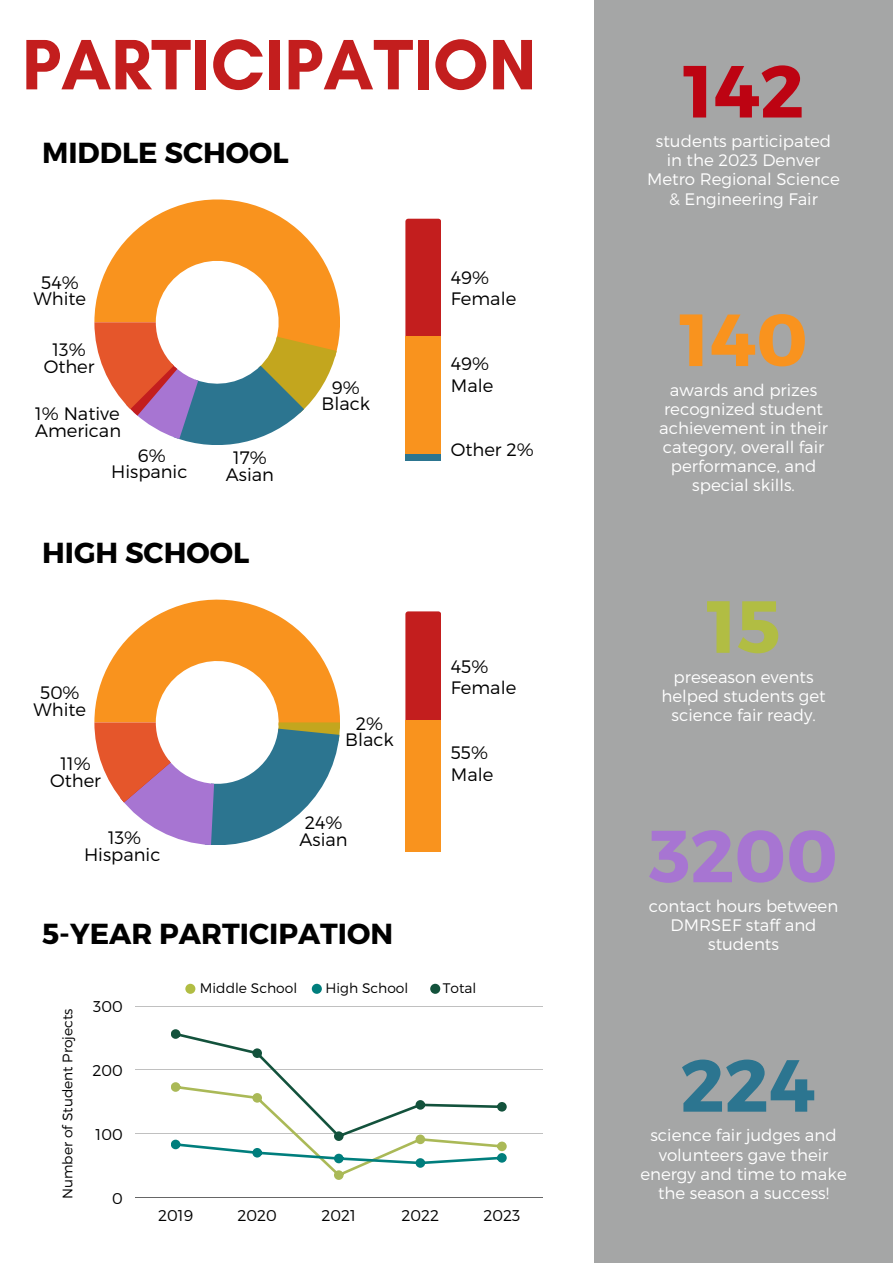
<style>
.page{position:relative;width:893px;height:1264px;background:#fff}
.page>*{position:absolute;margin:0;border:0;box-sizing:border-box;transform-origin:0 0}
.t1{font:700 73.5px "Montserrat";color:#a775d2}
.t2{font:700 73.5px "Montserrat";color:#bd0312}
.t3{font:700 73.5px "Montserrat";color:#2c7590}
.t4{font:700 73.5px "Montserrat";color:#f9931e}
.t5{font:700 73.5px "Montserrat";color:#b1bd43}
.t6{font:700 72.6px "Glacial Indifference";color:#c31e1e}
.t7{font:700 28.95px "Montserrat";color:#000}
.t8{font:300 18px/16.8px "Montserrat";color:#000}
.t9{font:300 16.65px/19px "Montserrat";color:#fff;text-align:center}
.t10{font:300 15.6px "Montserrat";color:#000}
.t11{font:300 13.8px "Montserrat";color:#000}
</style>
<div class="page">
<div style="left:594px;top:0;width:298px;height:1262px;background:#a5a6a6"></div>
<hr style="left:135px;top:1005px;width:407px;height:1px;background:#000">
<hr style="left:135px;top:1069px;width:407px;height:1px;background:#000">
<hr style="left:135px;top:1133px;width:407px;height:1px;background:#000">
<hr style="left:135px;top:1197px;width:407px;height:1px;background:#000">
<svg style="left:171px;top:1029px;width:335px;height:150px"></svg>
<div style="left:185px;top:983px;width:10px;height:10px;background:#b1bd43;border-radius:50%"></div>
<div style="left:312px;top:983px;width:10px;height:10px;background:#007e7d;border-radius:50%"></div>
<div style="left:430px;top:983px;width:10px;height:10px;background:#13523c;border-radius:50%"></div>
<div style="left:405px;top:219px;width:36px;height:118px;background:#c31e1e"></div>
<div style="left:405px;top:337px;width:36px;height:124px;background:#f9931e"></div>
<div style="left:405px;top:455px;width:36px;height:6px;background:#2c7590"></div>
<svg style="left:94px;top:199px;width:246px;height:246px"></svg>
<svg style="left:94px;top:599px;width:246px;height:246px"></svg>
<div style="left:405px;top:611px;width:36px;height:109px;background:#c31e1e"></div>
<div style="left:405px;top:720px;width:36px;height:132px;background:#f9931e"></div>
<p class="t6" style="left:22px;top:20px;width:516px">PARTICIPATION</p>
<p class="t7" style="left:42px;top:134px;width:248px">MIDDLE SCHOOL</p>
<p class="t8" style="left:41px;top:273px;width:39px">54%</p>
<p class="t8" style="left:34px;top:290px;width:54px">White</p>
<p class="t8" style="left:53px;top:340px;width:35px">13%</p>
<p class="t8" style="left:44px;top:357px;width:52px">Other</p>
<p class="t8" style="left:35px;top:404px;width:87px">1% Native<br>American</p>
<p class="t8" style="left:138px;top:446px;width:29px">6%</p>
<p class="t8" style="left:111px;top:462px;width:78px">Hispanic</p>
<p class="t8" style="left:233px;top:448px;width:35px">17%</p>
<p class="t8" style="left:226px;top:465px;width:49px">Asian</p>
<p class="t7" style="left:42px;top:534px;width:209px">HIGH SCHOOL</p>
<p class="t8" style="left:332px;top:378px;width:29px">9%</p>
<p class="t8" style="left:321px;top:394px;width:50px">Black</p>
<p class="t8" style="left:40px;top:683px;width:41px">50%</p>
<p class="t8" style="left:34px;top:700px;width:54px">White</p>
<p class="t8" style="left:60px;top:754px;width:32px">11%</p>
<p class="t8" style="left:50px;top:771px;width:52px">Other</p>
<p class="t8" style="left:356px;top:714px;width:29px">2%</p>
<p class="t8" style="left:345px;top:730px;width:50px">Black</p>
<p class="t8" style="left:305px;top:813px;width:39px">24%</p>
<p class="t8" style="left:108px;top:828px;width:35px">13%</p>
<p class="t8" style="left:299px;top:830px;width:49px">Asian</p>
<p class="t8" style="left:84px;top:845px;width:78px">Hispanic</p>
<p class="t7" style="left:42px;top:914px;width:352px">5-YEAR PARTICIPATION</p>
<p class="t8" style="left:451px;top:268px;width:40px">49%</p>
<p class="t8" style="left:451px;top:290px;width:67px">Female</p>
<p class="t8" style="left:451px;top:354px;width:40px">49%</p>
<p class="t8" style="left:451px;top:376px;width:44px">Male</p>
<p class="t8" style="left:451px;top:440px;width:85px">Other 2%</p>
<p class="t8" style="left:451px;top:657px;width:39px">45%</p>
<p class="t8" style="left:451px;top:678px;width:67px">Female</p>
<p class="t8" style="left:451px;top:743px;width:39px">55%</p>
<p class="t8" style="left:451px;top:764px;width:44px">Male</p>
<p class="t11" style="left:58px;top:1198px;width:192px;rotate:-90deg">Number of Student Projects</p>
<p class="t10" style="left:93px;top:996px;width:31px">300</p>
<p class="t10" style="left:92px;top:1060px;width:32px">200</p>
<p class="t10" style="left:96px;top:1124px;width:29px">100</p>
<p class="t10" style="left:112px;top:1187px;width:12px">0</p>
<p class="t11" style="left:200px;top:979px;width:99px">Middle School</p>
<p class="t11" style="left:325px;top:979px;width:84px">High School</p>
<p class="t11" style="left:442px;top:979px;width:35px">Total</p>
<p class="t10" style="left:158px;top:1205px;width:36px">2019</p>
<p class="t10" style="left:237px;top:1205px;width:41px">2020</p>
<p class="t10" style="left:321px;top:1205px;width:36px">2021</p>
<p class="t10" style="left:401px;top:1205px;width:39px">2022</p>
<p class="t10" style="left:483px;top:1205px;width:39px">2023</p>
<p class="t2" style="left:683px;top:44px;width:123px">142</p>
<p class="t9" style="left:656px;top:131px;width:177px">students participated</p>
<p class="t9" style="left:647px;top:150px;width:194px">in the 2023 Denver<br>Metro Regional Science &amp; Engineering Fair</p>
<p class="t4" style="left:679px;top:292px;width:130px">140</p>
<p class="t9" style="left:659px;top:379px;width:170px">awards and prizes recognized student achievement in their category, overall fair performance, and special skills.</p>
<p class="t5" style="left:706px;top:579px;width:76px">15</p>
<p class="t9" style="left:661px;top:666px;width:166px">preseason events helped students get science fair ready.</p>
<p class="t1" style="left:649px;top:808px;width:190px">3200</p>
<p class="t9" style="left:648px;top:895px;width:191px">contact hours between<br>DMRSEF staff and students</p>
<p class="t3" style="left:680px;top:1037px;width:136px">224</p>
<p class="t9" style="left:640px;top:1125px;width:208px">science fair judges and volunteers gave their energy and time to make the season a success!</p>
</div>
